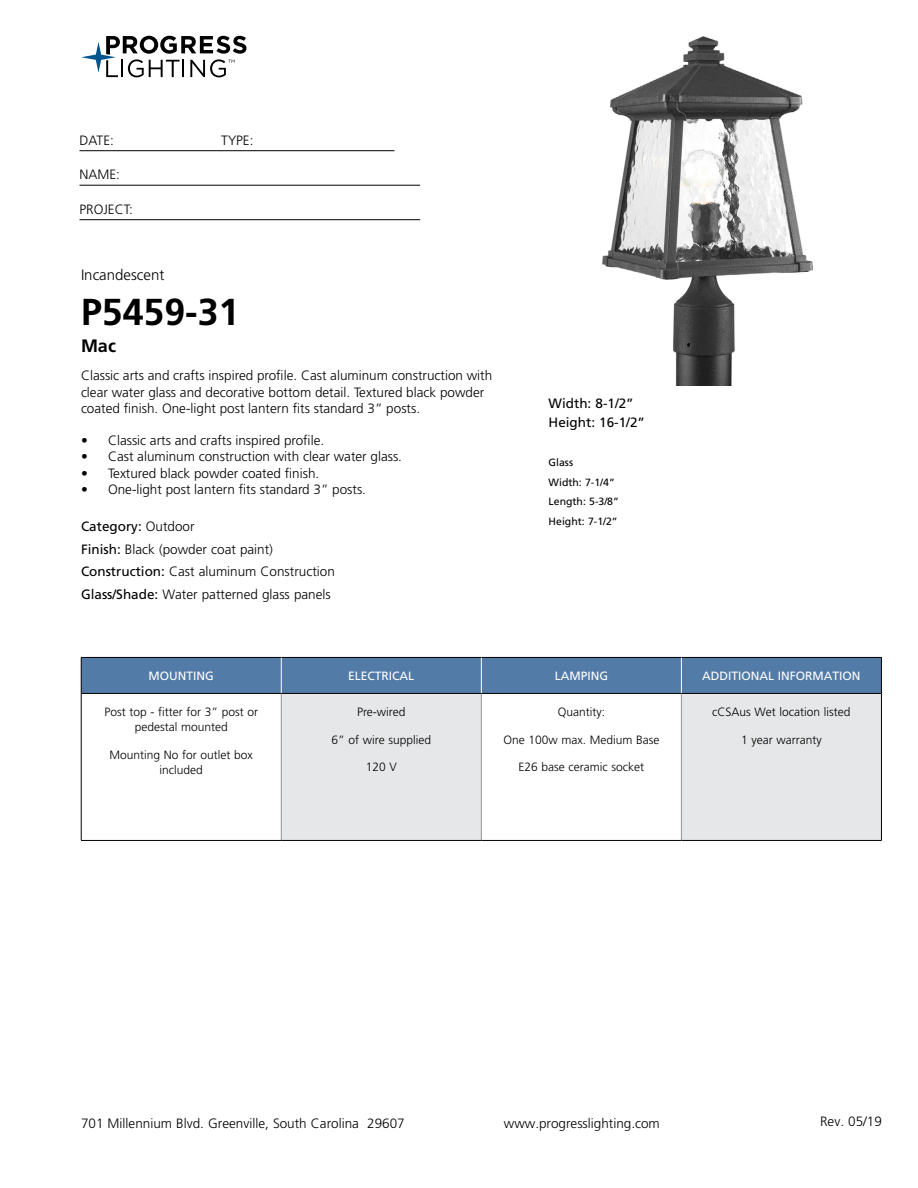
<style>
.page{position:relative;width:918px;height:1188px;background:#fff}
.page>*{position:absolute;margin:0;border:0;box-sizing:border-box;transform-origin:0 0}
.t1{font:700 37.5px "Frutiger LT Std";color:#000}
.t2{font:700 18px "Frutiger LT Std";color:#000}
.t3{font:300 15px "Frutiger LT Std";color:#000}
.t4{font:300 13.5px/22.5px "Frutiger LT Std";color:#000}
.t5{font:13.5px/19.5px "Frutiger LT Std";color:#000}
.t6{font:300 12px/15px "Frutiger LT Std";color:#000;text-align:center}
.t7{font:12px "Frutiger LT Std";color:#fff}
.t8{font:10.5px/19.5px "Frutiger LT Std";color:#000}
.s1{font-weight:400}
</style>
<div class="page">
<svg style="left:81px;top:36px;width:165px;height:41px"></svg>
<hr style="left:80px;top:150px;width:314px;height:1px;background:#000">
<hr style="left:80px;top:185px;width:340px;height:1px;background:#000">
<hr style="left:80px;top:219px;width:340px;height:1px;background:#000">
<div style="left:82px;top:658px;width:799px;height:35px;background:#527ba8"></div>
<div style="left:281px;top:693px;width:200px;height:147px;background:#e6e7e8"></div>
<div style="left:681px;top:693px;width:200px;height:147px;background:#e6e7e8"></div>
<hr style="left:281px;top:694px;width:1px;height:146px;background:#939598">
<hr style="left:481px;top:694px;width:1px;height:146px;background:#939598">
<hr style="left:681px;top:694px;width:1px;height:146px;background:#939598">
<hr style="left:81px;top:693px;width:200px;height:1px;background:#000">
<hr style="left:281px;top:693px;width:200px;height:1px;background:#000">
<hr style="left:481px;top:693px;width:200px;height:1px;background:#000">
<hr style="left:681px;top:693px;width:200px;height:1px;background:#000">
<hr style="left:81px;top:840px;width:200px;height:1px;background:#000">
<hr style="left:281px;top:840px;width:200px;height:1px;background:#000">
<hr style="left:481px;top:840px;width:200px;height:1px;background:#000">
<hr style="left:681px;top:840px;width:201px;height:1px;background:#000">
<hr style="left:81px;top:657px;width:200px;height:1px;background:#000">
<hr style="left:81px;top:658px;width:1px;height:35px;background:#000">
<hr style="left:281px;top:657px;width:200px;height:1px;background:#000">
<hr style="left:481px;top:657px;width:200px;height:1px;background:#000">
<hr style="left:681px;top:657px;width:201px;height:1px;background:#000">
<hr style="left:881px;top:658px;width:1px;height:35px;background:#000">
<hr style="left:81px;top:693px;width:1px;height:147px;background:#000">
<hr style="left:881px;top:693px;width:1px;height:147px;background:#000">
<hr style="left:281px;top:658px;width:1px;height:35px;background:#fff">
<hr style="left:681px;top:658px;width:1px;height:35px;background:#fff">
<hr style="left:481px;top:658px;width:1px;height:35px;background:#fff">
<img style="left:602px;top:36px;width:211px;height:349px">
<p class="t4" style="left:80px;top:129px;width:36px">DATE:</p>
<p class="t4" style="left:221px;top:129px;width:34px">TYPE:</p>
<p class="t4" style="left:80px;top:164px;width:42px">NAME:</p>
<p class="t4" style="left:80px;top:198px;width:55px">PROJECT:</p>
<p class="t3" style="left:81px;top:266px;width:85px">Incandescent</p>
<h1 class="t1" style="left:81px;top:290px;width:160px">P5459-31</h1>
<h2 class="t2" style="left:81px;top:335px;width:36px">Mac</h2>
<p class="t4" style="left:81px;top:368px;width:413px;line-height:16.2px">Classic arts and crafts inspired profile. Cast aluminum construction with clear water glass and decorative bottom detail. Textured black powder coated finish. One-light post lantern fits standard 3” posts.</p>
<p class="t4" style="left:81px;top:429px;width:245px">• Classic arts and crafts inspired profile.</p>
<p class="t4" style="left:81px;top:446px;width:323px">• Cast aluminum construction with clear water glass.</p>
<p class="t4" style="left:81px;top:462px;width:240px">• Textured black powder coated finish.</p>
<p class="t4" style="left:81px;top:478px;width:287px">• One-light post lantern fits standard 3” posts.</p>
<p class="t4" style="left:81px;top:516px;width:255px"><span class="s1">Category:</span> Outdoor<br><span class="s1">Finish:</span> Black (powder coat paint)<br><span class="s1">Construction:</span> Cast aluminum Construction <span class="s1">Glass/Shade:</span> Water patterned glass panels</p>
<p class="t5" style="left:549px;top:393px;width:98px">Width: 8-1/2”<br>Height: 16-1/2”</p>
<p class="t8" style="left:549px;top:453px;width:72px">Glass<br>Width: 7-1/4”<br>Length: 5-3/8”<br>Height: 7-1/2”</p>
<p class="t7" style="left:149px;top:669px;width:67px">MOUNTING</p>
<p class="t7" style="left:348px;top:669px;width:68px">ELECTRICAL</p>
<p class="t7" style="left:555px;top:669px;width:55px">LAMPING</p>
<p class="t7" style="left:702px;top:669px;width:160px">ADDITIONAL INFORMATION</p>
<p class="t6" style="left:104px;top:704px;width:155px">Post top - fitter for 3” post or pedestal mounted</p>
<p class="t6" style="left:110px;top:747px;width:145px">Mounting No for outlet box included</p>
<p class="t6" style="left:357px;top:704px;width:50px">Pre-wired</p>
<p class="t6" style="left:332px;top:732px;width:101px">6” of wire supplied</p>
<p class="t6" style="left:366px;top:760px;width:33px">120 V</p>
<p class="t6" style="left:712px;top:705px;width:140px">cCSAus Wet location listed</p>
<p class="t6" style="left:741px;top:732px;width:82px">1 year warranty</p>
<p class="t6" style="left:558px;top:705px;width:49px">Quantity:</p>
<p class="t6" style="left:503px;top:732px;width:158px">One 100w max. Medium Base</p>
<p class="t6" style="left:519px;top:760px;width:127px">E26 base ceramic socket</p>
<p class="t4" style="left:81px;top:1112px;width:325px">701 Millennium Blvd. Greenville, South Carolina 29607</p>
<p class="t4" style="left:504px;top:1112px;width:158px">www.progresslighting.com</p>
<p class="t4" style="left:820px;top:1110px;width:63px">Rev. 05/19</p>
</div>
